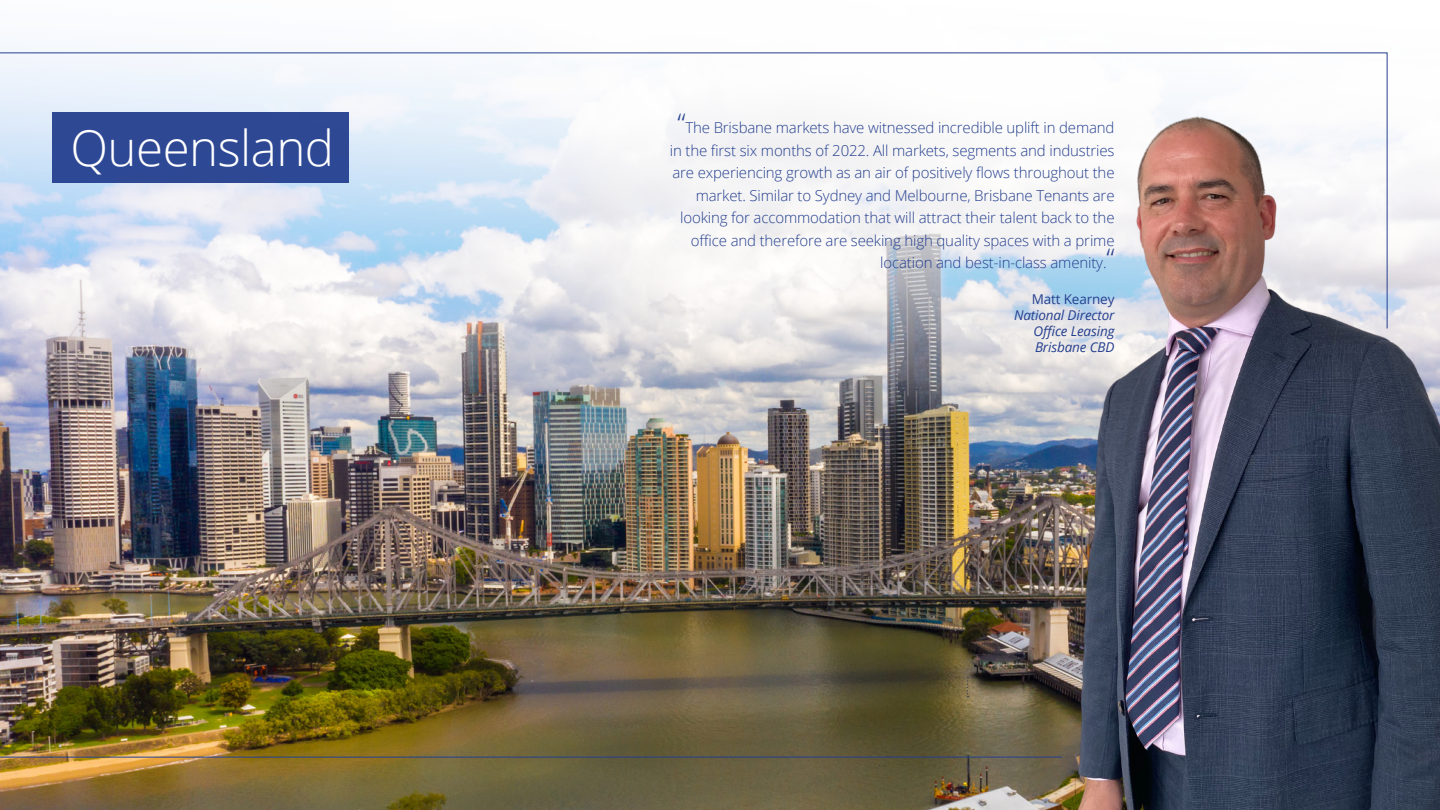
<style>
.page{position:relative;width:1440px;height:810px;background:#fff}
.page>*{position:absolute;margin:0;border:0;box-sizing:border-box;transform-origin:0 0}
.t1{font:300 49.2px "Open Sans";letter-spacing:-.01em;color:#fff}
.t2{font:300 15px/22.5px "Open Sans";letter-spacing:-.01em;color:#25408f;text-align:right}
.t3{font:italic 13.5px/16.2px "Open Sans";letter-spacing:-.01em;color:#25408f;text-align:right}
.s1{font-size:27px}
.s2{font-style:normal}
</style>
<div class="page">
<img style="left:0;top:484px;width:994px;height:326px">
<img style="left:0;top:48px;width:994px;height:436px">
<svg style="left:0;top:52px;width:1388px;height:277px"></svg>
<svg style="left:967px;top:677px;width:2px;height:20px"></svg>
<img style="left:994px;top:58px;width:446px;height:752px">
<hr style="left:0;top:757px;width:1062px;height:1px;background:#25408f">
<div style="left:52px;top:112px;width:298px;height:71px;background:#2e4894"></div>
<p class="t1" style="left:70px;top:114px;width:265px">Queensland</p>
<p class="t2" style="left:670px;top:116px;width:446px"><span class="s1">“</span>The Brisbane markets have witnessed incredible uplift in demand in the first six months of 2022. All markets, segments and industries are experiencing growth as an air of positively flows throughout the market. Similar to Sydney and Melbourne, Brisbane Tenants are looking for accommodation that will attract their talent back to the office and therefore are seeking high quality spaces with a prime location and best-in-class amenity.<span class="s1">“</span></p>
<p class="t3" style="left:1014px;top:290px;width:102px"><span class="s2">Matt Kearney<br></span>National Director<br>Office Leasing</p>
<p class="t3" style="left:1035px;top:339px;width:81px">Brisbane CBD</p>
</div>
